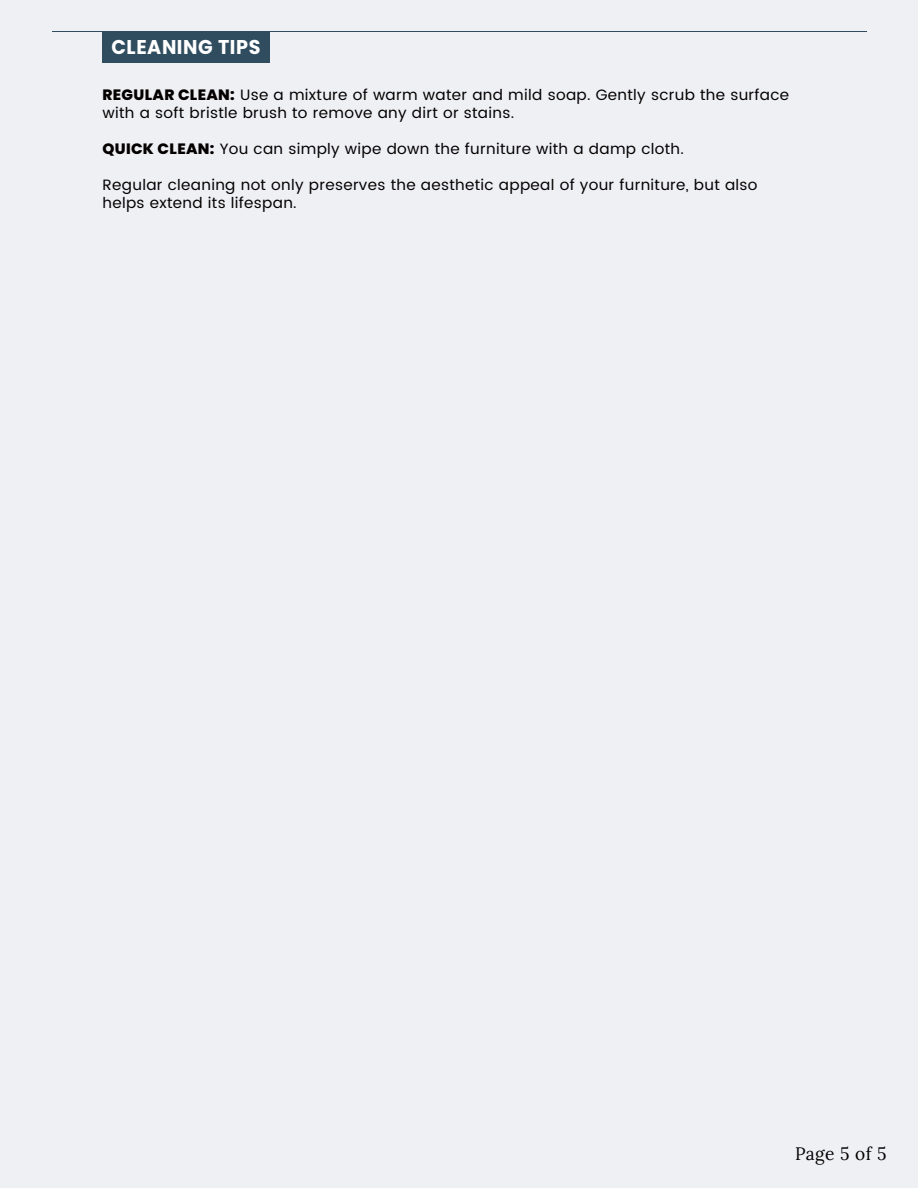
<style>
.page{position:relative;width:918px;height:1188px;background:#eef0f4}
.page>*{position:absolute;margin:0;border:0;box-sizing:border-box;transform-origin:0 0}
.t1{font:19.95px "Poppins";letter-spacing:.03em;color:#fff;scale:.96 1}
.t2{font:18px "Lora";letter-spacing:.025em;color:#040000;scale:.96 1}
.t3{font:15px/18px "Poppins";letter-spacing:.02em;color:#040000}
.s1{font-weight:800}
</style>
<div class="page">
<hr style="left:52px;top:31px;width:814px;height:1px;background:#304d60">
<div style="left:102px;top:32px;width:168px;height:30px;background:#304d60"></div>
<h1 class="t1" style="left:111px;top:36px;width:157px">CLEANING TIPS</h1>
<p class="t3" style="left:103px;top:86px;width:688px"><span class="s1">REGULAR CLEAN:</span> Use a mixture of warm water and mild soap. Gently scrub the surface with a soft bristle brush to remove any dirt or stains.</p>
<p class="t3" style="left:103px;top:140px;width:583px"><span class="s1">QUICK CLEAN:</span> You can simply wipe down the furniture with a damp cloth.</p>
<p class="t3" style="left:103px;top:176px;width:657px">Regular cleaning not only preserves the aesthetic appeal of your furniture, but also helps extend its lifespan.</p>
<p class="t2" style="left:795px;top:1140px;width:97px">Page 5 of 5</p>
</div>
